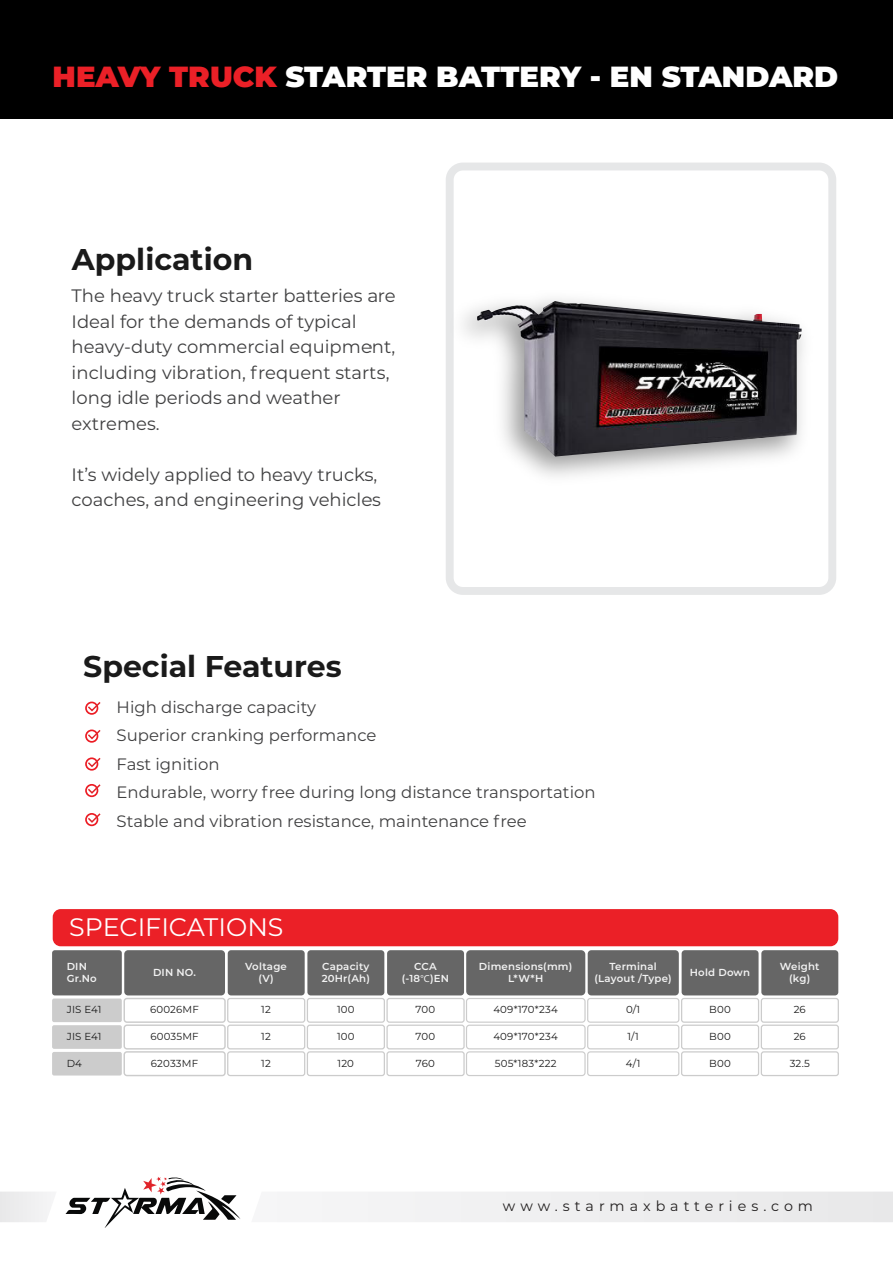
<style>
.page{position:relative;width:893px;height:1263px;background:#fff}
.page>*{position:absolute;margin:0;border:0;box-sizing:border-box;transform-origin:0 0}
.t1{font:700 30px "Montserrat";color:#1a1a1a}
.t2{font:900 29.1px "Montserrat";color:#fff}
.t3{font:25.35px "Montserrat";color:#fff}
.t4{font:18px/25.5px "Montserrat";color:#404041}
.t5{font:16.5px/28.5px "Montserrat";color:#404041}
.t6{font:14.25px "Montserrat";letter-spacing:.35em;color:#221f1f}
.t7{font:10.2px "Montserrat";letter-spacing:.02em;color:#1a1a1a}
.t8{font:600 10.2px/12.1px "Montserrat";letter-spacing:.02em;color:#f2f2f2;text-align:center}
.s1{color:#eb2027}
.s2{font-family:"Myriad Pro";font-weight:400}
</style>
<div class="page">
<div style="left:0;top:0;width:893px;height:119px;background:#000"></div>
<div style="left:322px;top:1192px;width:571px;height:30px;background:#eeeeef"></div>
<div style="left:0;top:1192px;width:51px;height:30px;background:#eeeeef"></div>
<svg style="left:66px;top:1177px;width:175px;height:51px"></svg>
<div style="left:85px;top:701px;width:13px;height:14px;border:2px solid #ec1c24;border-radius:50%"></div>
<svg style="left:86px;top:701px;width:15px;height:11px"></svg>
<div style="left:85px;top:757px;width:13px;height:14px;border:2px solid #ec1c24;border-radius:50%"></div>
<svg style="left:86px;top:757px;width:15px;height:11px"></svg>
<div style="left:85px;top:729px;width:13px;height:14px;border:2px solid #ec1c24;border-radius:50%"></div>
<svg style="left:86px;top:729px;width:15px;height:11px"></svg>
<div style="left:85px;top:784px;width:13px;height:13px;border:2px solid #ec1c24;border-radius:50%"></div>
<svg style="left:86px;top:784px;width:15px;height:11px"></svg>
<div style="left:85px;top:813px;width:13px;height:13px;border:2px solid #ec1c24;border-radius:50%"></div>
<svg style="left:86px;top:813px;width:15px;height:11px"></svg>
<div style="left:53px;top:909px;width:785px;height:37px;background:#eb2027;border-radius:8px"></div>
<div style="left:52px;top:950px;width:70px;height:45px;background:#666;border-radius:3px"></div>
<div style="left:124px;top:950px;width:101px;height:45px;background:#666;border-radius:4px"></div>
<div style="left:52px;top:998px;width:70px;height:24px;background:#ccc;border-radius:2px"></div>
<div style="left:124px;top:998px;width:102px;height:25px;border:1px solid #ccc;border-radius:3px"></div>
<div style="left:228px;top:950px;width:77px;height:45px;background:#666;border-radius:3px"></div>
<div style="left:227px;top:998px;width:78px;height:25px;border:1px solid #ccc;border-radius:2px"></div>
<div style="left:307px;top:950px;width:77px;height:45px;background:#666;border-radius:3px"></div>
<div style="left:307px;top:998px;width:78px;height:25px;border:1px solid #ccc;border-radius:2px"></div>
<div style="left:387px;top:950px;width:77px;height:45px;background:#666;border-radius:3px"></div>
<div style="left:386px;top:998px;width:79px;height:25px;border:1px solid #ccc;border-radius:2px"></div>
<div style="left:588px;top:950px;width:91px;height:45px;background:#666;border-radius:4px"></div>
<div style="left:587px;top:998px;width:92px;height:25px;border:1px solid #ccc;border-radius:3px"></div>
<div style="left:682px;top:950px;width:77px;height:45px;background:#666;border-radius:3px"></div>
<div style="left:681px;top:998px;width:78px;height:25px;border:1px solid #ccc;border-radius:2px"></div>
<div style="left:761px;top:950px;width:77px;height:45px;background:#666;border-radius:3px"></div>
<div style="left:761px;top:998px;width:78px;height:25px;border:1px solid #ccc;border-radius:2px"></div>
<div style="left:466px;top:950px;width:119px;height:45px;background:#666;border-radius:4px"></div>
<div style="left:466px;top:998px;width:120px;height:25px;border:1px solid #ccc;border-radius:3px"></div>
<div style="left:52px;top:1025px;width:70px;height:24px;background:#ccc;border-radius:2px"></div>
<div style="left:124px;top:1024px;width:102px;height:25px;border:1px solid #ccc;border-radius:3px"></div>
<div style="left:227px;top:1024px;width:78px;height:25px;border:1px solid #ccc;border-radius:2px"></div>
<div style="left:307px;top:1024px;width:78px;height:25px;border:1px solid #ccc;border-radius:2px"></div>
<div style="left:386px;top:1024px;width:79px;height:25px;border:1px solid #ccc;border-radius:2px"></div>
<div style="left:587px;top:1024px;width:92px;height:25px;border:1px solid #ccc;border-radius:3px"></div>
<div style="left:681px;top:1024px;width:78px;height:25px;border:1px solid #ccc;border-radius:2px"></div>
<div style="left:761px;top:1024px;width:78px;height:25px;border:1px solid #ccc;border-radius:2px"></div>
<div style="left:466px;top:1024px;width:120px;height:25px;border:1px solid #ccc;border-radius:3px"></div>
<div style="left:52px;top:1052px;width:70px;height:23px;background:#ccc;border-radius:2px"></div>
<div style="left:124px;top:1051px;width:102px;height:25px;border:1px solid #ccc;border-radius:3px"></div>
<div style="left:227px;top:1051px;width:78px;height:25px;border:1px solid #ccc;border-radius:2px"></div>
<div style="left:307px;top:1051px;width:78px;height:25px;border:1px solid #ccc;border-radius:2px"></div>
<div style="left:386px;top:1051px;width:79px;height:25px;border:1px solid #ccc;border-radius:2px"></div>
<div style="left:587px;top:1051px;width:92px;height:25px;border:1px solid #ccc;border-radius:3px"></div>
<div style="left:681px;top:1051px;width:78px;height:25px;border:1px solid #ccc;border-radius:2px"></div>
<div style="left:761px;top:1051px;width:78px;height:25px;border:1px solid #ccc;border-radius:2px"></div>
<div style="left:466px;top:1051px;width:120px;height:25px;border:1px solid #ccc;border-radius:3px"></div>
<img style="left:446px;top:162px;width:390px;height:433px">
<img style="left:477px;top:301px;width:325px;height:155px">
<h2 class="t2" style="left:53px;top:54px;width:787px"><span class="s1">HEAVY TRUCK</span> STARTER BATTERY - EN STANDARD</h2>
<h1 class="t1" style="left:72px;top:238px;width:183px">Application</h1>
<p class="t4" style="left:72px;top:283px;width:326px">The heavy truck starter batteries are<br>Ideal for the demands of typical heavy-duty commercial equipment, including vibration, frequent starts, long idle periods and weather extremes.</p>
<p class="t4" style="left:72px;top:461px;width:311px">It’s widely applied to heavy trucks, coaches, and engineering vehicles</p>
<h1 class="t1" style="left:83px;top:645px;width:260px">Special Features</h1>
<p class="t5" style="left:117px;top:692px;width:481px">High discharge capacity<br>Superior cranking performance<br>Fast ignition<br>Endurable, worry free during long distance transportation Stable and vibration resistance, maintenance free</p>
<h3 class="t3" style="left:69px;top:910px;width:216px">SPECIFICATIONS</h3>
<p class="t8" style="left:67px;top:959px;width:32px;text-align:left">DIN<br>Gr.No</p>
<p class="t8" style="left:153px;top:966px;width:44px">DIN NO.</p>
<p class="t7" style="left:67px;top:1003px;width:36px">JIS E41</p>
<p class="t7" style="left:150px;top:1003px;width:50px">60026MF</p>
<p class="t8" style="left:245px;top:959px;width:43px">Voltage (V)</p>
<p class="t7" style="left:261px;top:1003px;width:11px">12</p>
<p class="t8" style="left:322px;top:959px;width:50px;text-align:left">Capacity<br>20Hr(Ah)</p>
<p class="t7" style="left:337px;top:1003px;width:19px">100</p>
<p class="t8" style="left:402px;top:959px;width:49px">CCA (-18<span class="s2">°C</span>)EN</p>
<p class="t7" style="left:416px;top:1003px;width:21px">700</p>
<p class="t8" style="left:479px;top:959px;width:95px">Dimensions(mm)<br>L*W*H</p>
<p class="t7" style="left:493px;top:1003px;width:66px">409*170*234</p>
<p class="t8" style="left:594px;top:959px;width:79px">Terminal (Layout /Type)</p>
<p class="t7" style="left:626px;top:1003px;width:16px">0/1</p>
<p class="t8" style="left:690px;top:966px;width:62px">Hold Down</p>
<p class="t7" style="left:709px;top:1003px;width:23px">B00</p>
<p class="t8" style="left:780px;top:959px;width:41px">Weight (kg)</p>
<p class="t7" style="left:794px;top:1003px;width:14px">26</p>
<p class="t7" style="left:67px;top:1029px;width:36px">JIS E41</p>
<p class="t7" style="left:150px;top:1029px;width:50px">60035MF</p>
<p class="t7" style="left:261px;top:1029px;width:11px">12</p>
<p class="t7" style="left:337px;top:1029px;width:19px">100</p>
<p class="t7" style="left:416px;top:1029px;width:21px">700</p>
<p class="t7" style="left:493px;top:1029px;width:66px">409*170*234</p>
<p class="t7" style="left:627px;top:1029px;width:13px">1/1</p>
<p class="t7" style="left:709px;top:1029px;width:23px">B00</p>
<p class="t7" style="left:794px;top:1029px;width:14px">26</p>
<p class="t7" style="left:67px;top:1056px;width:17px">D4</p>
<p class="t7" style="left:151px;top:1056px;width:49px">62033MF</p>
<p class="t7" style="left:261px;top:1056px;width:11px">12</p>
<p class="t7" style="left:337px;top:1056px;width:18px">120</p>
<p class="t7" style="left:416px;top:1056px;width:21px">760</p>
<p class="t7" style="left:495px;top:1056px;width:63px">505*183*222</p>
<p class="t7" style="left:626px;top:1056px;width:16px">4/1</p>
<p class="t7" style="left:709px;top:1056px;width:23px">B00</p>
<p class="t7" style="left:790px;top:1056px;width:22px">32.5</p>
<p class="t6" style="left:503px;top:1196px;width:312px">www.starmaxbatteries.com</p>
</div>
